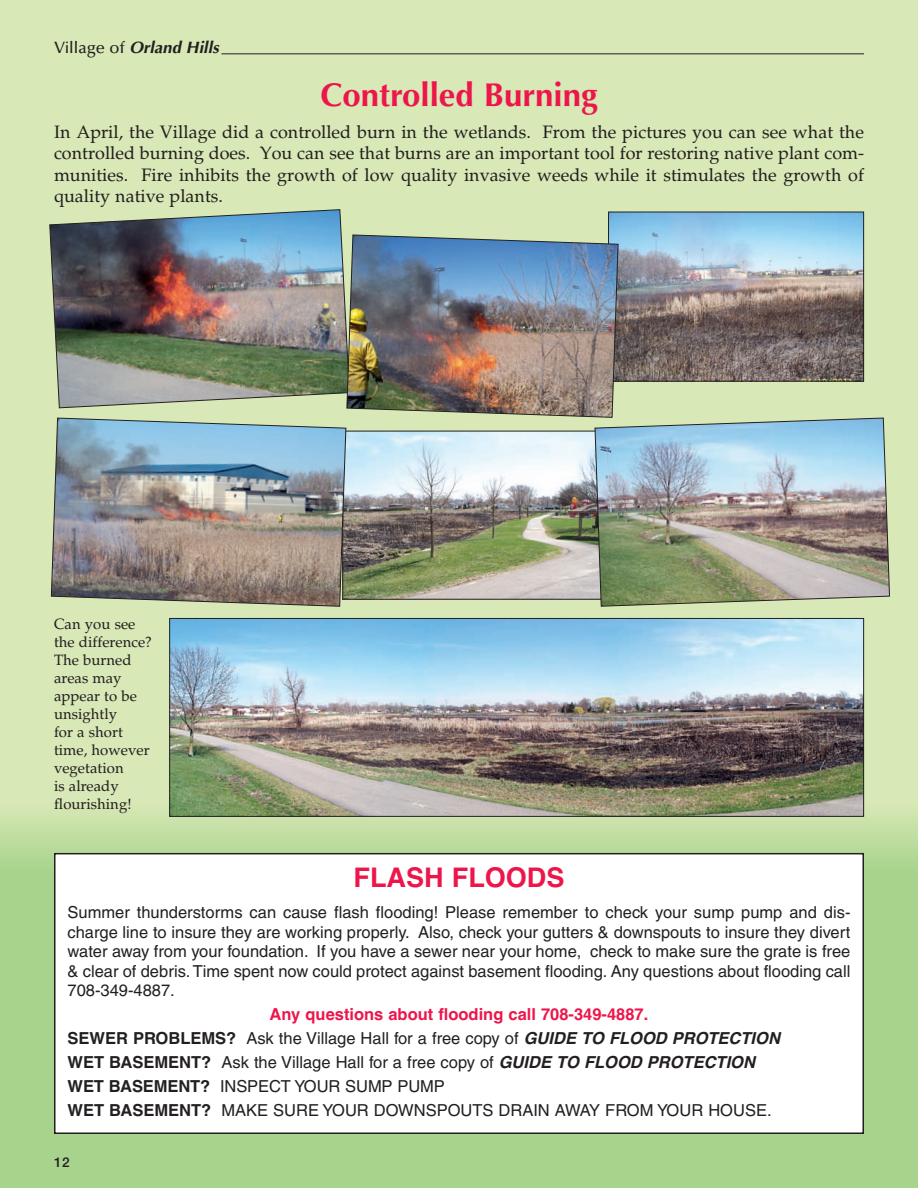
<style>
.page{position:relative;width:918px;height:1188px;background:#fff}
.page>*{position:absolute;margin:0;border:0;box-sizing:border-box;transform-origin:0 0}
.t1{font:700 33px "Optima";color:#ed164b}
.t2{font:700 27px "Helvetica";color:#ed164b}
.t3{font:18px/21px "Palatia";color:#231f20;text-align:justify}
.t4{font:16.5px/19.5px "Helvetica";color:#231f20;text-align:justify}
.t5{font:italic 700 16.5px "Optima";color:#231f20}
.t6{font:15px/18px "Palatia";color:#231f20}
.t7{font:500 13.5px "Helvetica Neue";color:#231f20}
.s1{font-weight:500;font-style:normal}
.s2{font-weight:700;color:#ed164b}
.s3{font-weight:700}
.s4{font-weight:700;font-style:italic}
</style>
<div class="page">
<div style="left:0;top:0;width:918px;height:840px;background:#d8e8b6"></div>
<div style="left:0;top:868px;width:918px;height:320px;background:#a7d38d"></div>
<div style="left:0;top:803px;width:918px;height:68px;background:linear-gradient(to bottom,#d8e8b5,#a9d48f)"></div>
<img style="left:347px;top:433px;width:247px;height:165px">
<div style="left:342px;top:431px;width:266px;height:169px;border:1px solid #231f20"></div>
<img style="left:610px;top:214px;width:252px;height:166px">
<div style="left:608px;top:212px;width:256px;height:170px;border:1px solid #231f20"></div>
<hr style="left:221px;top:53px;width:643px;height:1px;background:#231f20">
<div style="left:55px;top:854px;width:808px;height:279px;background:#fff"></div>
<div style="left:54px;top:853px;width:810px;height:281px;border:2px solid #231f20"></div>
<img style="left:171px;top:620px;width:691px;height:195px">
<div style="left:169px;top:618px;width:695px;height:199px;border:1px solid #231f20"></div>
<img style="left:49px;top:209px;width:297px;height:200px">
<img style="left:346px;top:234px;width:273px;height:184px">
<img style="left:51px;top:417px;width:296px;height:190px">
<img style="left:594px;top:417px;width:296px;height:190px">
<p class="t5" style="left:54px;top:40px;width:170px"><span class="s1">V i l l a g e o f</span> Orland Hills</p>
<h1 class="t1" style="left:320px;top:81px;width:279px">Controlled Burning</h1>
<p class="t3" style="left:54px;top:124px;width:812px">In April, the Village did a controlled burn in the wetlands. From the pictures you can see what the controlled burning does. You can see that burns are an important tool for restoring native plant com&shy;munities. Fire inhibits the growth of low quality invasive weeds while it stimulates the growth of quality native plants.</p>
<p class="t6" style="left:54px;top:617px;width:99px">Can you see the difference?<br>The burned areas may appear to be unsightly<br>for a short time, however vegetation<br>is already flourishing!</p>
<h2 class="t2" style="left:354px;top:867px;width:212px">FLASH FLOODS</h2>
<p class="t4" style="left:68px;top:904px;width:785px">Summer thunderstorms can cause flash flooding! Please remember to check your sump pump and dis&shy;charge line to insure they are working properly. Also, check your gutters &amp; downspouts to insure they divert water away from your foundation. If you have a sewer near your home, check to make sure the grate is free &amp; clear of debris. Time spent now could protect against basement flooding. Any questions about flooding call 708-349-4887.</p>
<p class="t4" style="left:68px;top:1004px;width:714px;line-height:24px;text-align:left;text-indent:202px"><span class="s2">Any questions about flooding call 708-349-4887.<br></span><span class="s3">SEWER PROBLEMS?</span> Ask the Village Hall for a free copy of <span class="s4">GUIDE TO FLOOD PROTECTION </span><span class="s3">WET BASEMENT?</span> Ask the Village Hall for a free copy of <span class="s4">GUIDE TO FLOOD PROTECTION </span><span class="s3">WET BASEMENT?</span> INSPECT YOUR SUMP PUMP<br><span class="s3">WET BASEMENT?</span> MAKE SURE YOUR DOWNSPOUTS DRAIN AWAY FROM YOUR HOUSE.</p>
<p class="t7" style="left:54px;top:1157px;width:17px">12</p>
</div>
